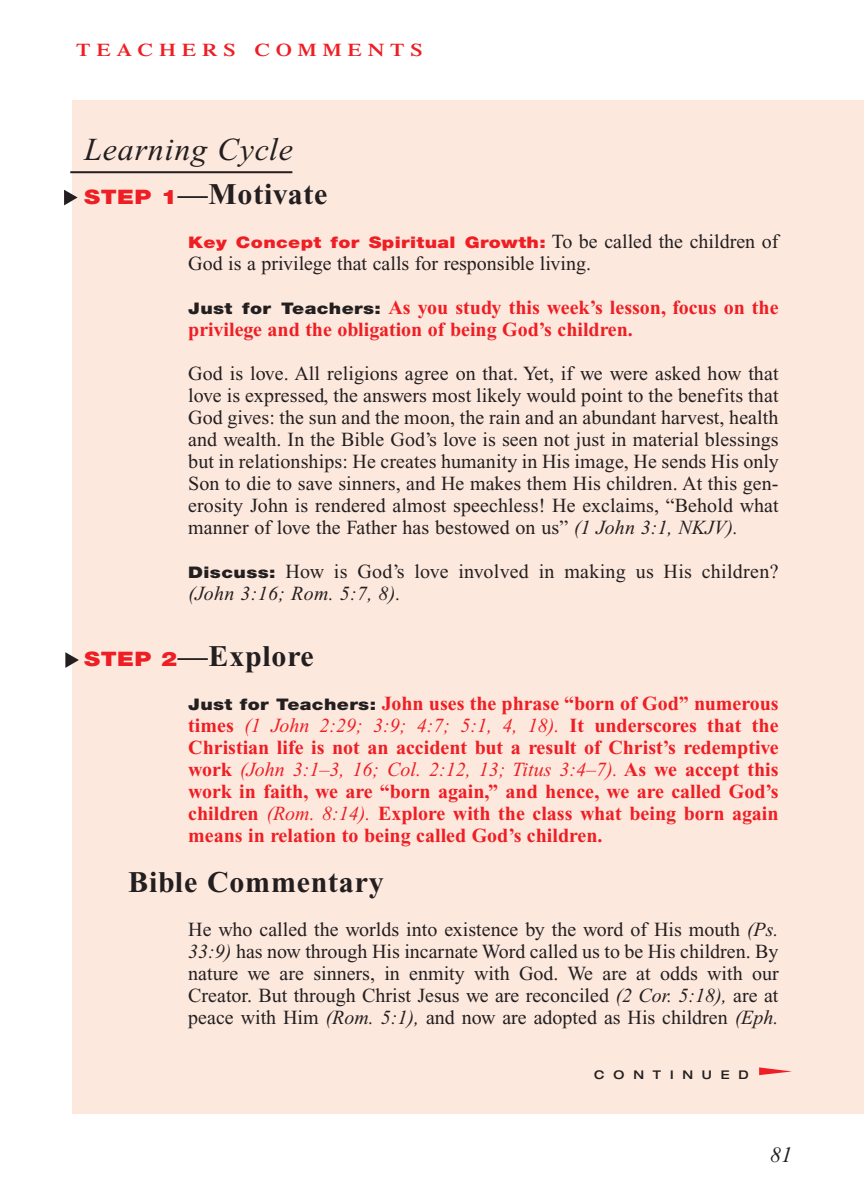
<style>
.page{position:relative;width:864px;height:1188px;background:#fff}
.page>*{position:absolute;margin:0;border:0;box-sizing:border-box;transform-origin:0 0}
.t1{font:italic 32px "Times New Roman";letter-spacing:.025em;color:#231f20}
.t2{font:700 30px "Times New Roman";letter-spacing:.025em;color:#231f20}
.t3{font:italic 22px "Times New Roman";color:#231f20}
.t4{font:20px/22px "Times New Roman";color:#231f20;text-align:justify}
.t5{font:700 20px/22px "Times New Roman";color:#ee1e24}
.t6{font:600 18px "Times";letter-spacing:.265em;color:#ee1e24;scale:1.2 1}
.t7{font:900 16px "Helvetica Neue";letter-spacing:.02em;color:#ee1e24;scale:1.2 1}
.t8{font:500 expanded 12px "Helvetica Neue";letter-spacing:.74em;color:#231f20}
.s1{font-family:"Helvetica Neue";font-weight:900;font-size:20px;color:#ee1e24}
.s2{font-family:"Times New Roman";font-weight:400;font-size:20px;color:#231f20}
.s3{font-family:"Helvetica Neue";font-weight:900;font-size:16px;color:#231f20}
.s4{font-style:italic}
.s5{font-family:"Helvetica Neue";font-weight:900;font-size:16px}
.s6{font-weight:400;font-style:italic}
</style>
<div class="page">
<div style="left:73px;top:100px;width:791px;height:1013px;background:#fde8dd"></div>
<svg style="left:759px;top:1067px;width:33px;height:8px"></svg>
<hr style="left:70px;top:171px;width:222px;height:2px;background:#231f20">
<svg style="left:64px;top:190px;width:14px;height:15px"></svg>
<svg style="left:65px;top:652px;width:14px;height:16px"></svg>
<p class="t6" style="left:76px;top:44px;width:290px">TEACHERS COMMENTS</p>
<h1 class="t1" style="left:84px;top:138px;width:210px">Learning Cycle</h1>
<h2 class="t2" style="left:84px;top:184px;width:245px"><span class="s1">STEP 1</span>—Motivate</h2>
<p class="t7" style="left:188px;top:237px;width:493px">Key Concept for Spiritual Growth: <span class="s2">To be called the children of</span></p>
<p class="t4" style="left:188px;top:254px;width:404px">God is a privilege that calls for responsible living.</p>
<p class="t5" style="left:188px;top:299px;width:592px"><span class="s3">Just for Teachers:</span> As you study this week’s lesson, focus on the privilege and the obligation of being God’s children.</p>
<p class="t4" style="left:188px;top:364px;width:592px">God is love. All religions agree on that. Yet, if we were asked how that love is expressed, the answers most likely would point to the benefits that God gives: the sun and the moon, the rain and an abundant harvest, health and wealth. In the Bible God’s love is seen not just in material blessings but in relationships: He creates humanity in His image, He sends His only Son to die to save sinners, and He makes them His children. At this gen&shy;erosity John is rendered almost speechless! He exclaims, “Behold what manner of love the Father has bestowed on us” <span class="s4">(1 John 3:1, NKJV).</span></p>
<p class="t4" style="left:188px;top:562px;width:592px"><span class="s5">Discuss:</span> How is God’s love involved in making us His children? <span class="s4">(John 3:16; Rom. 5:7, 8).</span></p>
<h2 class="t2" style="left:84px;top:646px;width:231px"><span class="s1">STEP 2</span>—Explore</h2>
<p class="t5" style="left:188px;top:695px;width:592px;text-align:justify"><span class="s3">Just for Teachers:</span> John uses the phrase “born of God” numerous times <span class="s6">(1 John 2:29; 3:9; 4:7; 5:1, 4, 18).</span> It underscores that the Christian life is not an accident but a result of Christ’s redemptive work <span class="s6">(John 3:1–3, 16; Col. 2:12, 13; Titus 3:4–7).</span> As we accept this work in faith, we are “born again,” and hence, we are called God’s children <span class="s6">(Rom. 8:14).</span> Explore with the class what being born again means in relation to being called God’s children.</p>
<h2 class="t2" style="left:128px;top:872px;width:257px">Bible Commentary</h2>
<p class="t4" style="left:188px;top:920px;width:592px">He who called the worlds into existence by the word of His mouth <span class="s4">(Ps.<br>33:9)</span> has now through His incarnate Word called us to be His children. By nature we are sinners, in enmity with God. We are at odds with our Creator. But through Christ Jesus we are reconciled <span class="s4">(2 Cor. 5:18),</span> are at peace with Him <span class="s4">(Rom. 5:1),</span> and now are adopted as His children <span class="s4">(Eph.</span></p>
<p class="t8" style="left:594px;top:1070px;width:156px">CONTINUED</p>
<p class="t3" style="left:770px;top:1146px;width:23px">81</p>
</div>
